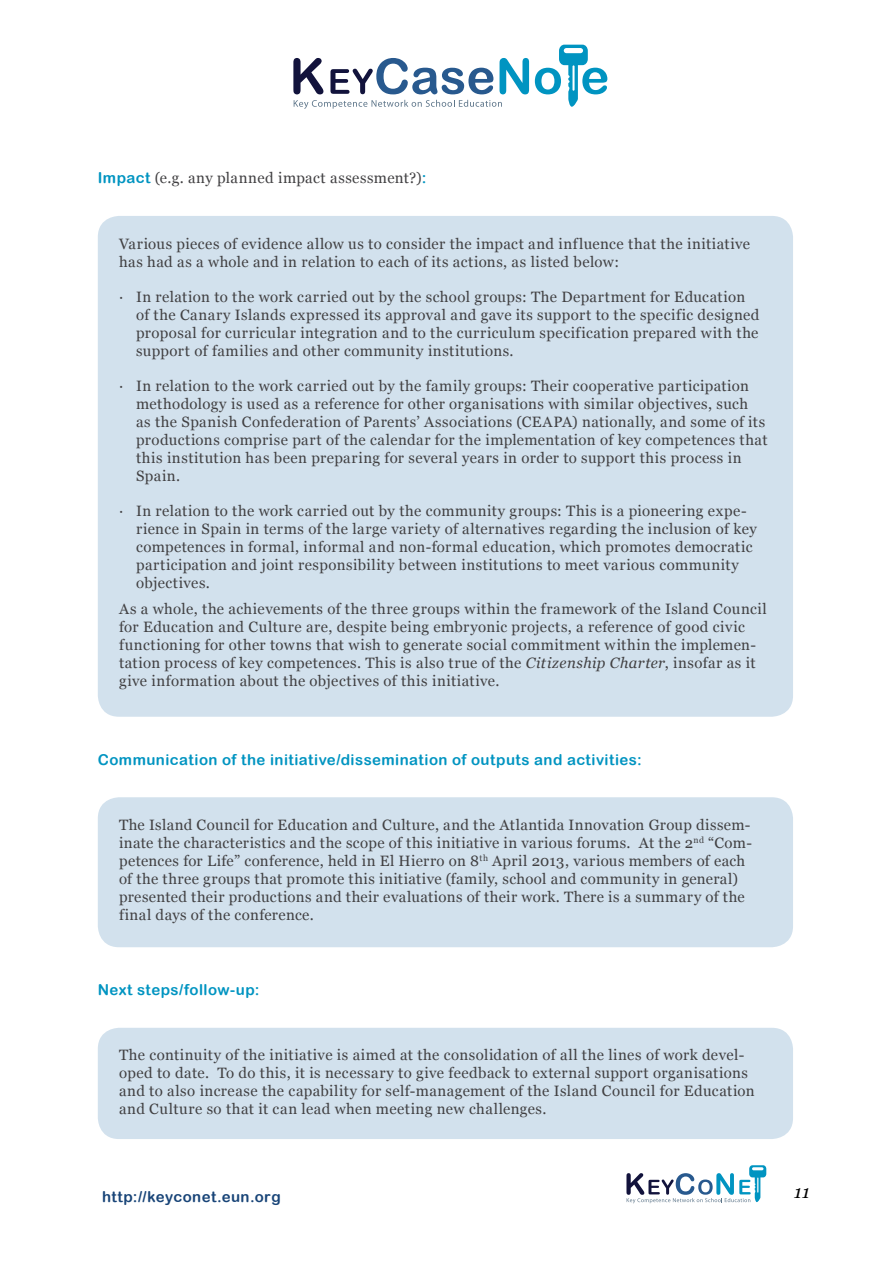
<style>
.page{position:relative;width:893px;height:1263px;background:#fff}
.page>*{position:absolute;margin:0;border:0;box-sizing:border-box;transform-origin:0 0}
.t1{font:italic 18px "Georgia";color:#000}
.t2{font:15px/18px "Georgia";letter-spacing:.03em;color:#414042}
.t3{font:15px "Arial Rounded MT Bold";letter-spacing:.03em;color:#0094c1}
.t4{font:15px "Arial Rounded MT Bold";letter-spacing:.03em;color:#194578}
.s1{font-family:"Arial Rounded MT Bold";color:#0094c1}
.s2{font-style:italic}
</style>
<div class="page">
<svg style="left:626px;top:1165px;width:140px;height:38px"></svg>
<svg style="left:293px;top:58px;width:30px;height:36px"></svg>
<svg style="left:294px;top:100px;width:208px;height:9px"></svg>
<svg style="left:330px;top:58px;width:163px;height:36px"></svg>
<svg style="left:500px;top:58px;width:29px;height:36px"></svg>
<svg style="left:535px;top:45px;width:72px;height:62px"></svg>
<div style="left:98px;top:216px;width:695px;height:501px;background:#d2e1ed;border-radius:21px"></div>
<div style="left:98px;top:797px;width:695px;height:150px;background:#d2e1ed;border-radius:21px"></div>
<div style="left:98px;top:1028px;width:695px;height:111px;background:#d2e1ed;border-radius:21px"></div>
<p class="t2" style="left:98px;top:169px;width:330px"><span class="s1">Impact</span> (e.g. any planned impact assessment?)<span class="s1">:</span></p>
<p class="t2" style="left:119px;top:234px;width:633px">Various pieces of evidence allow us to consider the impact and influence that the initiative has had as a whole and in relation to each of its actions, as listed below:</p>
<p class="t2" style="left:136px;top:287px;width:625px;text-indent:-17px">∙ In relation to the work carried out by the school groups: The Department for Education of the Canary Islands expressed its approval and gave its support to the specific designed proposal for curricular integration and to the curriculum specification prepared with the support of families and other community institutions.</p>
<p class="t2" style="left:136px;top:376px;width:633px;text-indent:-17px">∙ In relation to the work carried out by the family groups: Their cooperative participation methodology is used as a reference for other organisations with similar objectives, such<br>as the Spanish Confederation of Parents’ Associations (CEAPA) nationally, and some of its productions comprise part of the calendar for the implementation of key competences that this institution has been preparing for several years in order to support this process in Spain.</p>
<p class="t2" style="left:136px;top:501px;width:622px;text-indent:-17px">∙ In relation to the work carried out by the community groups: This is a pioneering expe&shy;rience in Spain in terms of the large variety of alternatives regarding the inclusion of key competences in formal, informal and non-formal education, which promotes democratic participation and joint responsibility between institutions to meet various community objectives.</p>
<p class="t2" style="left:119px;top:600px;width:649px">As a whole, the achievements of the three groups within the framework of the Island Council for Education and Culture are, despite being embryonic projects, a reference of good civic functioning for other towns that wish to generate social commitment within the implemen&shy;tation process of key competences. This is also true of the <span class="s2">Citizenship Charter</span>, insofar as it give information about the objectives of this initiative.</p>
<p class="t3" style="left:98px;top:750px;width:545px">Communication of the initiative/dissemination of outputs and activities:</p>
<p class="t2" style="left:119px;top:816px;width:634px">The Island Council for Education and Culture, and the Atlantida Innovation Group dissem&shy;inate the characteristics and the scope of this initiative in various forums. At the 2<sup>nd</sup> “Com&shy;petences for Life” conference, held in El Hierro on 8<sup>th</sup> April 2013, various members of each of the three groups that promote this initiative (family, school and community in general) presented their productions and their evaluations of their work. There is a summary of the final days of the conference.</p>
<p class="t3" style="left:98px;top:981px;width:163px">Next steps/follow-up:</p>
<p class="t2" style="left:119px;top:1046px;width:637px">The continuity of the initiative is aimed at the consolidation of all the lines of work devel&shy;oped to date. To do this, it is necessary to give feedback to external support organisations and to also increase the capability for self-management of the Island Council for Education and Culture so that it can lead when meeting new challenges.</p>
<p class="t4" style="left:102px;top:1188px;width:180px">http://keyconet.eun.org</p>
<p class="t1" style="left:794px;top:1180px;width:17px">11</p>
</div>
